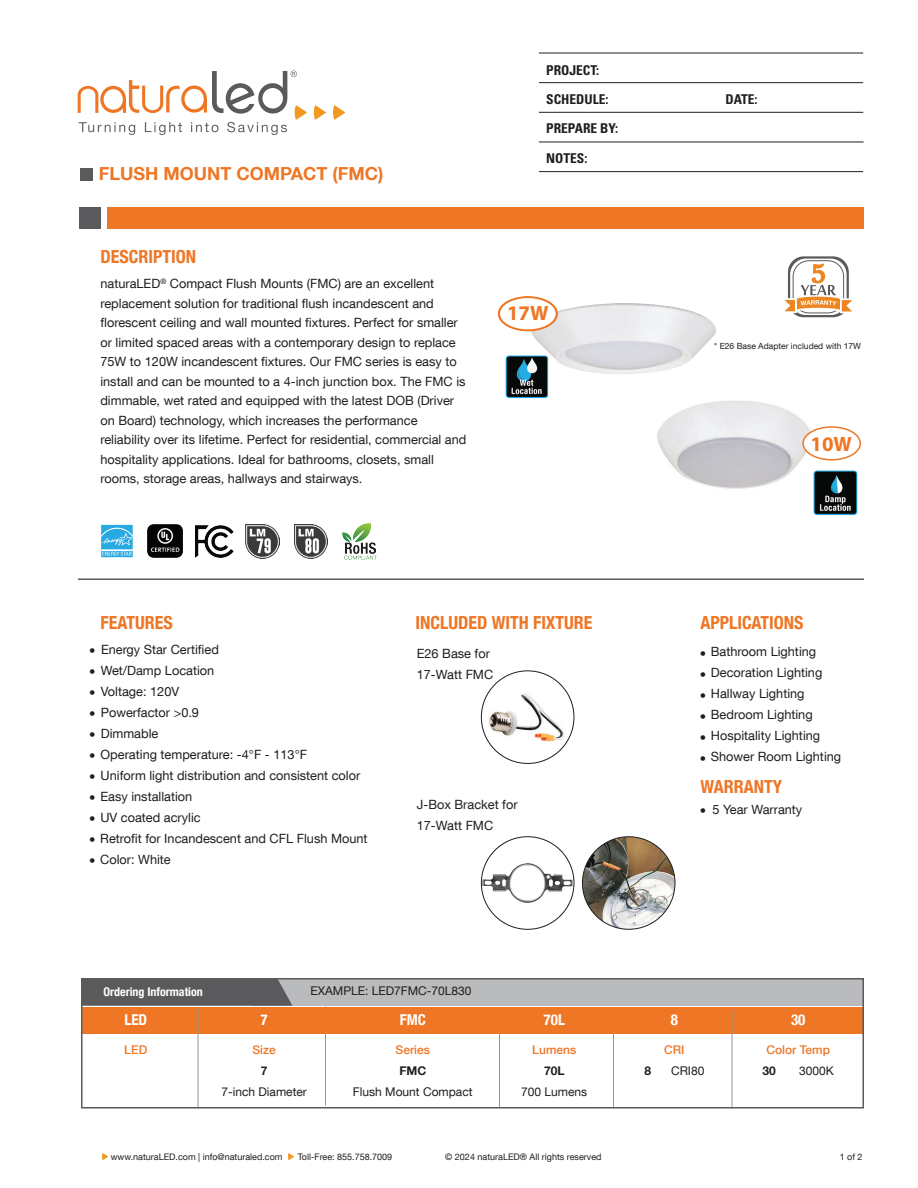
<style>
.page{position:relative;width:918px;height:1188px;background:#fff}
.page>*{position:absolute;margin:0;border:0;box-sizing:border-box;transform-origin:0 0}
.t1{font:700 20.85px "Myriad Pro";color:#ee7625}
.t2{font:700 condensed 18px "Helvetica Neue LT Com";color:#ee7625}
.t3{font:700 18px "Helvetica Neue LT Com";color:#ee7625}
.t4{font:700 condensed 15px "Helvetica Neue LT Com";color:#fff}
.t5{font:700 condensed 13.5px "Univers";color:#211e1e}
.t6{font:12.75px/21px "Helvetica Neue LT Com";color:#201d1e}
.t7{font:12px "Helvetica Neue LT Com";color:#201d1e}
.t8{font:500 12px "Helvetica Neue LT Com";color:#ee7625}
.t9{font:700 condensed 12px "Helvetica Neue LT Com";color:#fff}
.t10{font:700 12px "Helvetica Neue LT Com";color:#201d1e}
.t11{font:9px "Helvetica Neue LT Com";color:#201d1e}
.t12{font:8.55px "Helvetica Neue LT Com";color:#201d1e}
</style>
<div class="page">
<img style="left:657px;top:400px;width:161px;height:89px">
<div style="left:803px;top:427px;width:57px;height:33px;background:#fff;border-radius:50%"></div>
<div style="left:802px;top:426px;width:59px;height:35px;border:2px solid #ee7625;border-radius:50%"></div>
<svg style="left:77px;top:71px;width:249px;height:64px"></svg>
<svg style="left:332px;top:105px;width:13px;height:15px"></svg>
<svg style="left:102px;top:1153px;width:6px;height:7px"></svg>
<svg style="left:288px;top:1153px;width:6px;height:7px"></svg>
<div style="left:108px;top:207px;width:756px;height:21px;background:#ee7625"></div>
<div style="left:79px;top:207px;width:22px;height:21px;background:#5a595c"></div>
<hr style="left:78px;top:578px;width:786px;height:2px;background:#5a595c">
<div style="left:80px;top:168px;width:13px;height:13px;background:#5a595c"></div>
<div style="left:788px;top:256px;width:61px;height:61px;background:#5a595c;border-radius:16px"></div>
<svg style="left:790px;top:259px;width:57px;height:56px"></svg>
<svg style="left:780px;top:228px;width:77px;height:85px"></svg>
<div style="left:252px;top:979px;width:612px;height:27px;background:#b9bbbd"></div>
<svg style="left:84px;top:981px;width:208px;height:25px"></svg>
<div style="left:82px;top:1007px;width:782px;height:27px;background:#ee7625"></div>
<hr style="left:198px;top:1008px;width:1px;height:99px;background:#929496">
<hr style="left:325px;top:1006px;width:1px;height:100px;background:#929496">
<hr style="left:499px;top:1008px;width:1px;height:99px;background:#929496">
<hr style="left:613px;top:1008px;width:1px;height:99px;background:#929496">
<hr style="left:732px;top:1010px;width:1px;height:98px;background:#929496">
<div style="left:81px;top:978px;width:783px;height:130px;border:2px solid #5a595c"></div>
<div style="left:100px;top:524px;width:34px;height:26px;background:#e4f4fb"></div>
<svg style="left:100px;top:525px;width:34px;height:33px"></svg>
<img style="left:531px;top:304px;width:185px;height:70px">
<div style="left:499px;top:297px;width:58px;height:34px;background:#ee7625;border-radius:50%"></div>
<div style="left:498px;top:296px;width:60px;height:35px;border:2px solid #ee7625;border-radius:50%"></div>
<div style="left:499px;top:297px;width:57px;height:33px;background:#fff;border-radius:50%"></div>
<div style="left:499px;top:297px;width:58px;height:34px;border:2px solid #ee7625;border-radius:50%"></div>
<img style="left:488px;top:688px;width:79px;height:59px">
<img style="left:582px;top:837px;width:93px;height:92px;border-radius:46px">
<img style="left:482px;top:864px;width:91px;height:38px">
<hr style="left:539px;top:82px;width:324px;height:1px;background:#211e1e">
<hr style="left:539px;top:142px;width:325px;height:1px;background:#211e1e">
<hr style="left:539px;top:112px;width:324px;height:1px;background:#211e1e">
<hr style="left:539px;top:171px;width:324px;height:1px;background:#211e1e">
<hr style="left:539px;top:53px;width:324px;height:1px;background:#211e1e">
<img style="left:342px;top:523px;width:35px;height:36px">
<img style="left:195px;top:525px;width:38px;height:32px">
<img style="left:294px;top:524px;width:34px;height:34px">
<img style="left:246px;top:524px;width:34px;height:34px">
<img style="left:147px;top:524px;width:36px;height:34px">
<img style="left:506px;top:356px;width:43px;height:43px">
<img style="left:813px;top:471px;width:45px;height:45px">
<p class="t5" style="left:546px;top:61px;width:55px">PROJECT:</p>
<p class="t5" style="left:546px;top:91px;width:64px">SCHEDULE:</p>
<p class="t5" style="left:725px;top:91px;width:34px">DATE:</p>
<p class="t5" style="left:546px;top:120px;width:73px">PREPARE BY:</p>
<h2 class="t3" style="left:99px;top:162px;width:286px">FLUSH MOUNT COMPACT (FMC)</h2>
<h2 class="t2" style="left:100px;top:245px;width:97px">DESCRIPTION</h2>
<p class="t6" style="left:100px;top:274px;width:368px;line-height:19.5px">naturaLED<sup>®</sup> Compact Flush Mounts (FMC) are an excellent replacement solution for traditional flush incandescent and florescent ceiling and wall mounted fixtures. Perfect for smaller or limited spaced areas with a contemporary design to replace 75W to 120W incandescent fixtures. Our FMC series is easy to install and can be mounted to a 4-inch junction box. The FMC is dimmable, wet rated and equipped with the latest DOB (Driver on Board) technology, which increases the performance reliability over its lifetime. Perfect for residential, commercial and hospitality applications. Ideal for bathrooms, closets, small rooms, storage areas, hallways and stairways.</p>
<p class="t5" style="left:546px;top:150px;width:43px">NOTES:</p>
<h1 class="t1" style="left:507px;top:299px;width:43px">17W</h1>
<h2 class="t2" style="left:100px;top:612px;width:74px">FEATURES</h2>
<p class="t6" style="left:89px;top:639px;width:131px">• Energy Star Certified</p>
<p class="t6" style="left:89px;top:660px;width:127px">• Wet/Damp Location</p>
<p class="t6" style="left:89px;top:681px;width:92px">• Voltage: 120V</p>
<p class="t6" style="left:89px;top:702px;width:111px">• Powerfactor &gt;0.9</p>
<p class="t6" style="left:89px;top:723px;width:71px">• Dimmable</p>
<p class="t6" style="left:89px;top:744px;width:219px">• Operating temperature: -4°F - 113°F</p>
<p class="t6" style="left:89px;top:765px;width:273px">• Uniform light distribution and consistent color</p>
<p class="t6" style="left:89px;top:786px;width:105px">• Easy installation</p>
<p class="t6" style="left:89px;top:807px;width:113px">• UV coated acrylic</p>
<p class="t6" style="left:89px;top:828px;width:280px">• Retrofit for Incandescent and CFL Flush Mount</p>
<p class="t6" style="left:89px;top:849px;width:83px">• Color: White</p>
<h2 class="t2" style="left:415px;top:612px;width:179px">INCLUDED WITH FIXTURE</h2>
<p class="t6" style="left:417px;top:642px;width:78px">E26 Base for<br>17-Watt FMC</p>
<p class="t6" style="left:417px;top:794px;width:102px">J-Box Bracket for<br>17-Watt FMC</p>
<p class="t9" style="left:104px;top:985px;width:101px">Ordering Information</p>
<p class="t7" style="left:310px;top:984px;width:163px">EXAMPLE: LED7FMC-70L830</p>
<p class="t12" style="left:714px;top:341px;width:148px">* E26 Base Adapter included with 17W</p>
<h1 class="t1" style="left:810px;top:430px;width:43px">10W</h1>
<h2 class="t2" style="left:700px;top:612px;width:104px">APPLICATIONS</h2>
<p class="t6" style="left:711px;top:641px;width:132px">Bathroom Lighting<br>Decoration Lighting<br>Hallway Lighting<br>Bedroom Lighting<br>Hospitality Lighting<br>Shower Room Lighting</p>
<p class="t6" style="left:700px;top:643px;width:8px;text-align:justify">• • • • • •</p>
<h2 class="t2" style="left:700px;top:775px;width:83px">WARRANTY</h2>
<p class="t6" style="left:712px;top:798px;width:91px">5 Year Warranty</p>
<p class="t6" style="left:700px;top:800px;width:8px">•</p>
<p class="t4" style="left:124px;top:1011px;width:24px">LED</p>
<p class="t8" style="left:124px;top:1042px;width:25px">LED</p>
<p class="t4" style="left:261px;top:1011px;width:9px">7</p>
<p class="t4" style="left:400px;top:1011px;width:28px">FMC</p>
<p class="t4" style="left:544px;top:1011px;width:23px">70L</p>
<p class="t4" style="left:671px;top:1011px;width:9px">8</p>
<p class="t4" style="left:791px;top:1011px;width:16px">30</p>
<p class="t8" style="left:252px;top:1042px;width:25px">Size</p>
<p class="t10" style="left:261px;top:1063px;width:8px">7</p>
<p class="t7" style="left:221px;top:1084px;width:87px">7-inch Diameter</p>
<p class="t8" style="left:396px;top:1042px;width:36px">Series</p>
<p class="t10" style="left:399px;top:1063px;width:28px">FMC</p>
<p class="t7" style="left:353px;top:1084px;width:121px">Flush Mount Compact</p>
<p class="t8" style="left:664px;top:1042px;width:22px">CRI</p>
<p class="t8" style="left:766px;top:1042px;width:65px">Color Temp</p>
<p class="t10" style="left:763px;top:1063px;width:15px">30</p>
<p class="t7" style="left:799px;top:1063px;width:36px">3000K</p>
<p class="t8" style="left:532px;top:1042px;width:46px">Lumens</p>
<p class="t10" style="left:544px;top:1063px;width:22px">70L</p>
<p class="t7" style="left:521px;top:1084px;width:68px">700 Lumens</p>
<p class="t10" style="left:644px;top:1063px;width:8px">8</p>
<p class="t7" style="left:671px;top:1063px;width:35px">CRI80</p>
<p class="t11" style="left:111px;top:1151px;width:173px">www.naturaLED.com | info@naturaled.com</p>
<p class="t11" style="left:298px;top:1151px;width:96px">Toll-Free: 855.758.7009</p>
<p class="t11" style="left:840px;top:1151px;width:24px">1 of 2</p>
<p class="t11" style="left:445px;top:1151px;width:158px">© 2024 naturaLED® All rights reserved</p>
</div>
